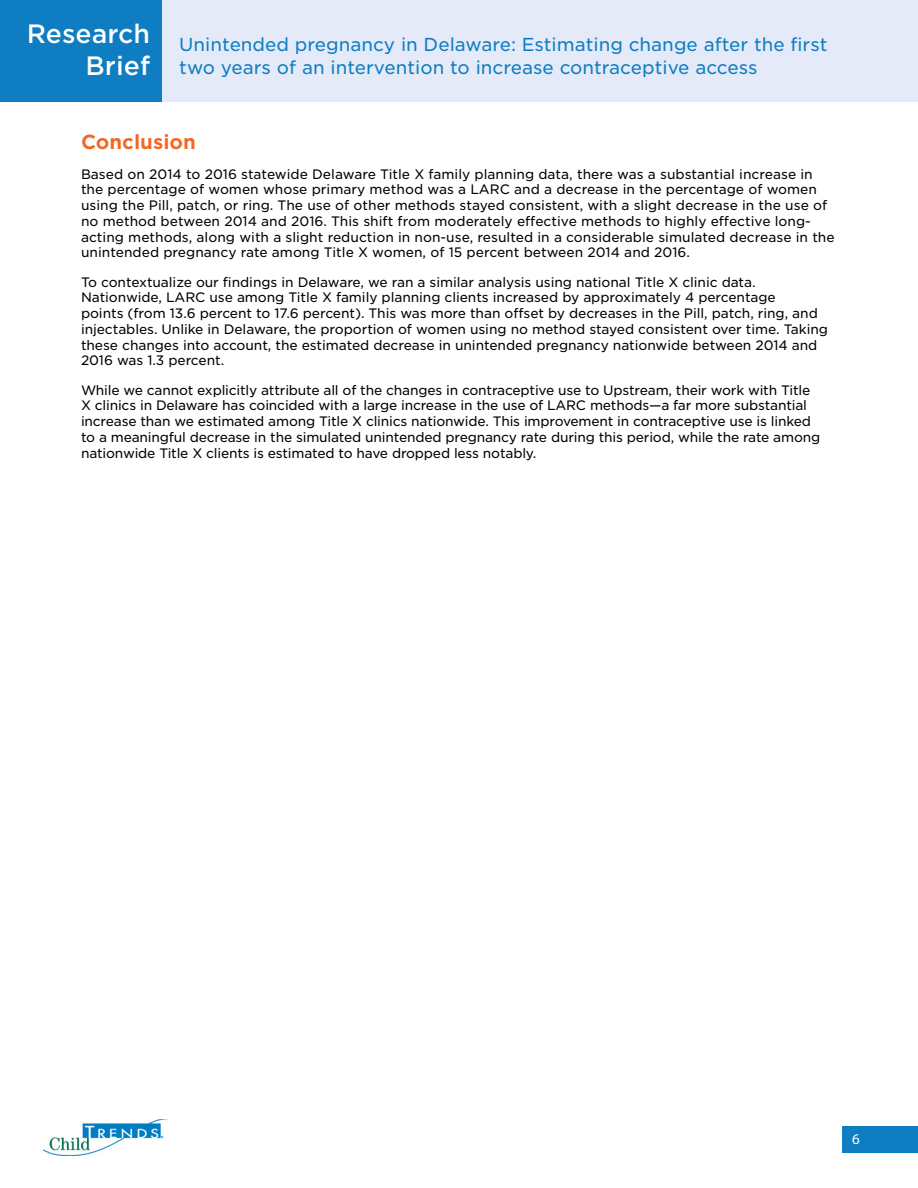
<style>
.page{position:relative;width:918px;height:1188px;background:#fff}
.page>*{position:absolute;margin:0;border:0;box-sizing:border-box;transform-origin:0 0}
.t1{font:500 25.5px/31.5px "Gotham S Sm";color:#fff;text-align:right}
.t2{font:700 19.5px "Gotham S Sm";color:#f26722}
.t3{font:18px/22.5px "Gotham S Sm";color:#0e7dc2}
.t4{font:15px "Myriad Pro";color:#fff}
.t5{font:13.2px/15.8px "Gotham S Sm";letter-spacing:-.005em;color:#000}
</style>
<div class="page">
<img style="left:44px;top:1119px;width:123px;height:36px">
<div style="left:0;top:0;width:918px;height:102px;background:#e4eaf7"></div>
<div style="left:0;top:0;width:162px;height:102px;background:#0e7dc2"></div>
<div style="left:842px;top:1126px;width:76px;height:27px;background:#0e7dc2"></div>
<h1 class="t1" style="left:27px;top:18px;width:125px">Research<br>Brief</h1>
<h3 class="t3" style="left:179px;top:33px;width:650px">Unintended pregnancy in Delaware: Estimating change after the first two years of an intervention to increase contraceptive access</h3>
<h2 class="t2" style="left:81px;top:129px;width:116px">Conclusion</h2>
<p class="t5" style="left:81px;top:166px;width:755px">Based on 2014 to 2016 statewide Delaware Title X family planning data, there was a substantial increase in the percentage of women whose primary method was a LARC and a decrease in the percentage of women using the Pill, patch, or ring. The use of other methods stayed consistent, with a slight decrease in the use of no method between 2014 and 2016. This shift from moderately effective methods to highly effective long&shy;acting methods, along with a slight reduction in non-use, resulted in a considerable simulated decrease in the unintended pregnancy rate among Title X women, of 15 percent between 2014 and 2016.</p>
<p class="t5" style="left:81px;top:274px;width:749px">To contextualize our findings in Delaware, we ran a similar analysis using national Title X clinic data.<br>Nationwide, LARC use among Title X family planning clients increased by approximately 4 percentage<br>points (from 13.6 percent to 17.6 percent). This was more than offset by decreases in the Pill, patch, ring, and injectables. Unlike in Delaware, the proportion of women using no method stayed consistent over time. Taking these changes into account, the estimated decrease in unintended pregnancy nationwide between 2014 and 2016 was 1.3 percent.</p>
<p class="t5" style="left:81px;top:382px;width:741px">While we cannot explicitly attribute all of the changes in contraceptive use to Upstream, their work with Title X clinics in Delaware has coincided with a large increase in the use of LARC methods—a far more substantial increase than we estimated among Title X clinics nationwide. This improvement in contraceptive use is linked to a meaningful decrease in the simulated unintended pregnancy rate during this period, while the rate among nationwide Title X clients is estimated to have dropped less notably.</p>
<p class="t4" style="left:852px;top:1130px;width:9px">6</p>
</div>
